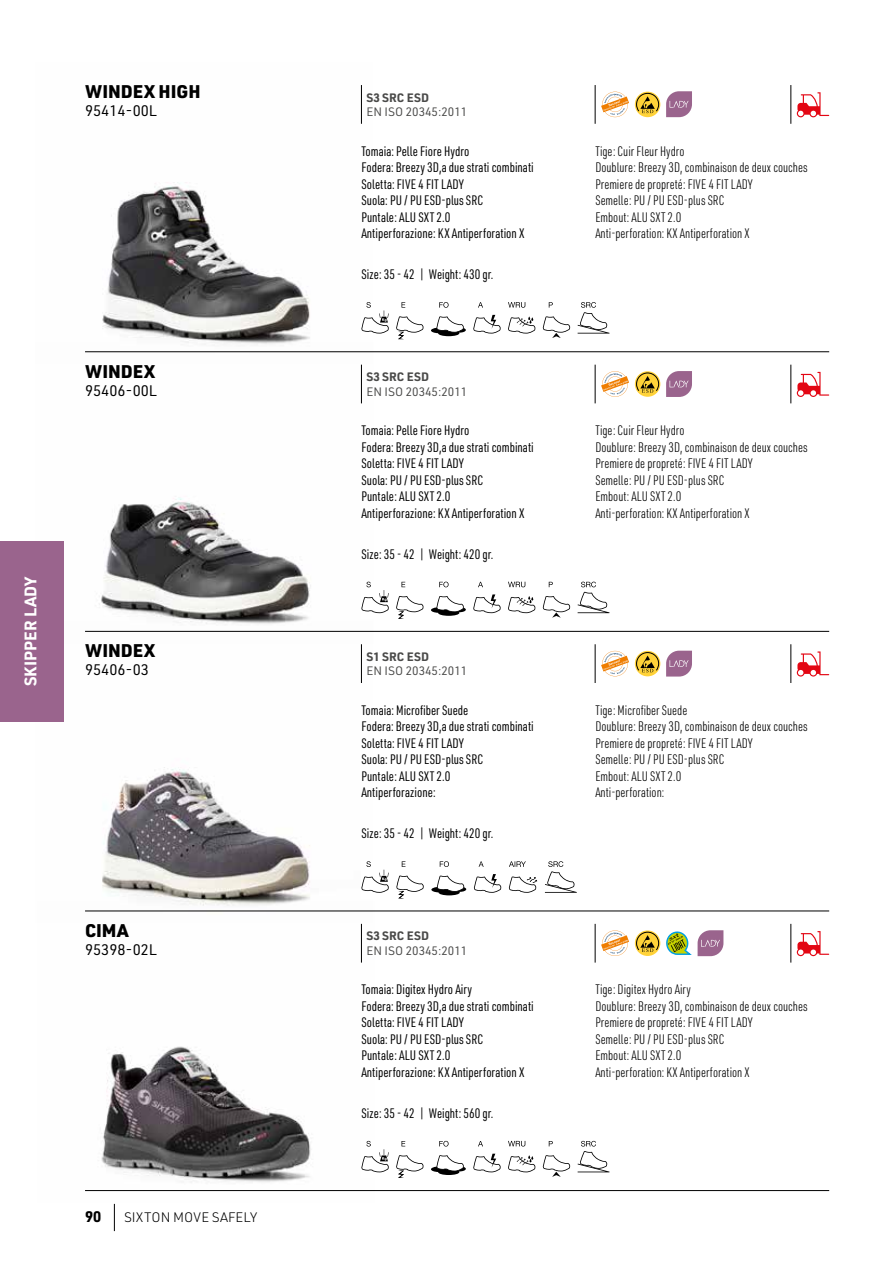
<style>
.page{position:relative;width:893px;height:1263px;background:#fff}
.page>*{position:absolute;margin:0;border:0;box-sizing:border-box;transform-origin:0 0}
.t1{font:900 18px "URWDIN";color:#000}
.t2{font:700 16.5px "URWDIN";color:#fff}
.t3{font:15px "URWDIN";color:#000}
.t4{font:700 15px "URWDIN";color:#000}
.t5{font:13.5px/16.5px "URWDIN Cond";color:#000}
.t6{font:300 13.5px/16.5px "URWDIN Cond";color:#000}
.t7{font:300 13.5px "URWDIN";color:#000}
.t8{font:12px "URWDIN";color:#4a4a49}
.t9{font:700 12px "URWDIN";color:#4a4a49}
</style>
<div class="page">
<svg style="left:114px;top:1204px;width:1px;height:27px"></svg>
<img style="left:102px;top:85px;width:259px;height:257px">
<svg style="left:401px;top:302px;width:4px;height:6px"></svg>
<svg style="left:396px;top:316px;width:28px;height:23px"></svg>
<svg style="left:439px;top:302px;width:10px;height:6px"></svg>
<svg style="left:431px;top:316px;width:35px;height:20px"></svg>
<svg style="left:361px;top:302px;width:28px;height:32px"></svg>
<svg style="left:549px;top:302px;width:4px;height:6px"></svg>
<svg style="left:543px;top:316px;width:27px;height:22px"></svg>
<svg style="left:478px;top:302px;width:5px;height:6px"></svg>
<svg style="left:473px;top:315px;width:28px;height:19px"></svg>
<svg style="left:578px;top:302px;width:32px;height:32px"></svg>
<svg style="left:508px;top:302px;width:17px;height:6px"></svg>
<svg style="left:508px;top:316px;width:27px;height:18px"></svg>
<hr style="left:361px;top:85px;width:1px;height:39px;background:#000">
<hr style="left:595px;top:85px;width:1px;height:39px;background:#000">
<hr style="left:791px;top:85px;width:1px;height:39px;background:#000">
<svg style="left:601px;top:92px;width:28px;height:25px"></svg>
<svg style="left:635px;top:92px;width:25px;height:25px"></svg>
<svg style="left:636px;top:93px;width:23px;height:20px"></svg>
<img style="left:85px;top:342px;width:288px;height:289px">
<div style="left:361px;top:582px;width:364px;height:37px;background:#fff"></div>
<svg style="left:401px;top:582px;width:4px;height:5px"></svg>
<svg style="left:396px;top:596px;width:28px;height:23px"></svg>
<svg style="left:439px;top:582px;width:10px;height:5px"></svg>
<svg style="left:431px;top:596px;width:35px;height:20px"></svg>
<svg style="left:361px;top:582px;width:28px;height:31px"></svg>
<svg style="left:549px;top:582px;width:4px;height:5px"></svg>
<svg style="left:543px;top:596px;width:27px;height:22px"></svg>
<svg style="left:478px;top:582px;width:5px;height:5px"></svg>
<svg style="left:473px;top:594px;width:28px;height:19px"></svg>
<svg style="left:578px;top:582px;width:32px;height:31px"></svg>
<svg style="left:508px;top:582px;width:17px;height:5px"></svg>
<svg style="left:508px;top:596px;width:27px;height:17px"></svg>
<hr style="left:361px;top:365px;width:1px;height:38px;background:#000">
<hr style="left:595px;top:365px;width:1px;height:38px;background:#000">
<hr style="left:791px;top:365px;width:1px;height:38px;background:#000">
<svg style="left:601px;top:371px;width:28px;height:26px"></svg>
<div style="left:635px;top:371px;width:25px;height:26px;background:#ffd239;border-radius:50%"></div>
<svg style="left:636px;top:372px;width:23px;height:21px"></svg>
<img style="left:85px;top:910px;width:289px;height:282px">
<div style="left:361px;top:1141px;width:364px;height:37px;background:#fff"></div>
<svg style="left:401px;top:1141px;width:4px;height:5px"></svg>
<svg style="left:396px;top:1155px;width:28px;height:23px"></svg>
<svg style="left:439px;top:1141px;width:10px;height:5px"></svg>
<svg style="left:431px;top:1155px;width:35px;height:20px"></svg>
<svg style="left:361px;top:1141px;width:28px;height:31px"></svg>
<svg style="left:549px;top:1141px;width:4px;height:5px"></svg>
<svg style="left:543px;top:1155px;width:27px;height:22px"></svg>
<svg style="left:478px;top:1141px;width:5px;height:5px"></svg>
<svg style="left:473px;top:1154px;width:28px;height:18px"></svg>
<svg style="left:578px;top:1141px;width:32px;height:31px"></svg>
<svg style="left:508px;top:1141px;width:17px;height:5px"></svg>
<svg style="left:508px;top:1155px;width:27px;height:17px"></svg>
<hr style="left:361px;top:924px;width:1px;height:38px;background:#000">
<hr style="left:595px;top:924px;width:1px;height:38px;background:#000">
<hr style="left:791px;top:924px;width:1px;height:38px;background:#000">
<svg style="left:601px;top:930px;width:28px;height:26px"></svg>
<img style="left:85px;top:622px;width:287px;height:301px">
<div style="left:361px;top:861px;width:364px;height:37px;background:#fff"></div>
<svg style="left:402px;top:861px;width:3px;height:6px"></svg>
<svg style="left:396px;top:875px;width:28px;height:23px"></svg>
<svg style="left:440px;top:861px;width:9px;height:6px"></svg>
<svg style="left:431px;top:875px;width:35px;height:20px"></svg>
<svg style="left:361px;top:861px;width:28px;height:32px"></svg>
<svg style="left:479px;top:861px;width:5px;height:6px"></svg>
<svg style="left:474px;top:874px;width:27px;height:19px"></svg>
<svg style="left:545px;top:861px;width:32px;height:32px"></svg>
<svg style="left:509px;top:876px;width:28px;height:17px"></svg>
<svg style="left:509px;top:861px;width:17px;height:6px"></svg>
<hr style="left:361px;top:644px;width:1px;height:39px;background:#000">
<hr style="left:595px;top:644px;width:1px;height:39px;background:#000">
<hr style="left:791px;top:644px;width:1px;height:39px;background:#000">
<svg style="left:601px;top:651px;width:28px;height:25px"></svg>
<svg style="left:635px;top:651px;width:25px;height:25px"></svg>
<svg style="left:636px;top:652px;width:23px;height:20px"></svg>
<div style="left:0;top:541px;width:64px;height:181px;background:#9a648d"></div>
<hr style="left:85px;top:351px;width:744px;height:1px;background:#000">
<hr style="left:85px;top:911px;width:744px;height:1px;background:#000">
<hr style="left:85px;top:631px;width:744px;height:1px;background:#000">
<hr style="left:85px;top:1190px;width:744px;height:1px;background:#000">
<svg style="left:797px;top:92px;width:32px;height:25px"></svg>
<svg style="left:797px;top:372px;width:32px;height:25px"></svg>
<svg style="left:797px;top:651px;width:32px;height:25px"></svg>
<svg style="left:797px;top:931px;width:32px;height:25px"></svg>
<svg style="left:636px;top:930px;width:56px;height:26px"></svg>
<svg style="left:666px;top:91px;width:26px;height:26px"></svg>
<svg style="left:666px;top:371px;width:26px;height:26px"></svg>
<svg style="left:666px;top:651px;width:26px;height:25px"></svg>
<svg style="left:698px;top:930px;width:25px;height:26px"></svg>
<h1 class="t1" style="left:85px;top:79px;width:117px">WINDEX HIGH</h1>
<p class="t3" style="left:85px;top:101px;width:73px">95414-00L</p>
<h1 class="t1" style="left:85px;top:358px;width:71px">WINDEX</h1>
<p class="t3" style="left:85px;top:380px;width:73px">95406-00L</p>
<p class="t2" style="left:19px;top:686px;width:112px;rotate:-90deg">SKIPPER LADY</p>
<h1 class="t1" style="left:85px;top:638px;width:71px">WINDEX</h1>
<p class="t3" style="left:85px;top:660px;width:65px">95406-03</p>
<h1 class="t1" style="left:85px;top:918px;width:45px">CIMA</h1>
<p class="t3" style="left:85px;top:939px;width:73px">95398-02L</p>
<p class="t4" style="left:85px;top:1206px;width:18px">90</p>
<p class="t7" style="left:124px;top:1209px;width:135px">SIXTON MOVE SAFELY</p>
<p class="t9" style="left:367px;top:89px;width:64px">S3 SRC ESD</p>
<p class="t8" style="left:367px;top:104px;width:102px">EN ISO 20345:2011</p>
<p class="t5" style="left:361px;top:142px;width:174px">Tomaia: Pelle Fiore Hydro<br>Fodera: Breezy 3D,a due strati combinati<br>Soletta: FIVE 4 FIT LADY<br>Suola: PU / PU ESD-plus SRC<br>Puntale: ALU SXT 2.0<br>Antiperforazione: KX Antiperforation X</p>
<p class="t6" style="left:595px;top:142px;width:214px">Tige: Cuir Fleur Hydro<br>Doublure: Breezy 3D, combinaison de deux couches<br>Premiere de propreté: FIVE 4 FIT LADY<br>Semelle: PU / PU ESD-plus SRC<br>Embout: ALU SXT 2.0<br>Anti-perforation: KX Antiperforation X</p>
<p class="t5" style="left:361px;top:265px;width:133px">Size: 35 - 42 | Weight: 430 gr.</p>
<p class="t9" style="left:367px;top:369px;width:64px">S3 SRC ESD</p>
<p class="t8" style="left:367px;top:383px;width:102px">EN ISO 20345:2011</p>
<p class="t5" style="left:361px;top:422px;width:174px">Tomaia: Pelle Fiore Hydro<br>Fodera: Breezy 3D,a due strati combinati<br>Soletta: FIVE 4 FIT LADY<br>Suola: PU / PU ESD-plus SRC<br>Puntale: ALU SXT 2.0<br>Antiperforazione: KX Antiperforation X</p>
<p class="t6" style="left:595px;top:422px;width:214px">Tige: Cuir Fleur Hydro<br>Doublure: Breezy 3D, combinaison de deux couches<br>Premiere de propreté: FIVE 4 FIT LADY<br>Semelle: PU / PU ESD-plus SRC<br>Embout: ALU SXT 2.0<br>Anti-perforation: KX Antiperforation X</p>
<p class="t5" style="left:361px;top:545px;width:133px">Size: 35 - 42 | Weight: 420 gr.</p>
<p class="t9" style="left:367px;top:648px;width:64px">S1 SRC ESD</p>
<p class="t8" style="left:367px;top:663px;width:102px">EN ISO 20345:2011</p>
<p class="t5" style="left:361px;top:701px;width:174px">Tomaia: Microfiber Suede<br>Fodera: Breezy 3D,a due strati combinati<br>Soletta: FIVE 4 FIT LADY<br>Suola: PU / PU ESD-plus SRC<br>Puntale: ALU SXT 2.0<br>Antiperforazione:</p>
<p class="t6" style="left:595px;top:701px;width:214px">Tige: Microfiber Suede<br>Doublure: Breezy 3D, combinaison de deux couches<br>Premiere de propreté: FIVE 4 FIT LADY<br>Semelle: PU / PU ESD-plus SRC<br>Embout: ALU SXT 2.0<br>Anti-perforation:</p>
<p class="t5" style="left:361px;top:825px;width:133px">Size: 35 - 42 | Weight: 420 gr.</p>
<p class="t9" style="left:367px;top:928px;width:64px">S3 SRC ESD</p>
<p class="t8" style="left:367px;top:942px;width:102px">EN ISO 20345:2011</p>
<p class="t5" style="left:361px;top:981px;width:174px">Tomaia: Digitex Hydro Airy<br>Fodera: Breezy 3D,a due strati combinati<br>Soletta: FIVE 4 FIT LADY<br>Suola: PU / PU ESD-plus SRC<br>Puntale: ALU SXT 2.0<br>Antiperforazione: KX Antiperforation X</p>
<p class="t6" style="left:595px;top:981px;width:214px">Tige: Digitex Hydro Airy<br>Doublure: Breezy 3D, combinaison de deux couches Premiere de propreté: FIVE 4 FIT LADY<br>Semelle: PU / PU ESD-plus SRC<br>Embout: ALU SXT 2.0<br>Anti-perforation: KX Antiperforation X</p>
<p class="t5" style="left:361px;top:1104px;width:133px">Size: 35 - 42 | Weight: 560 gr.</p>
</div>
